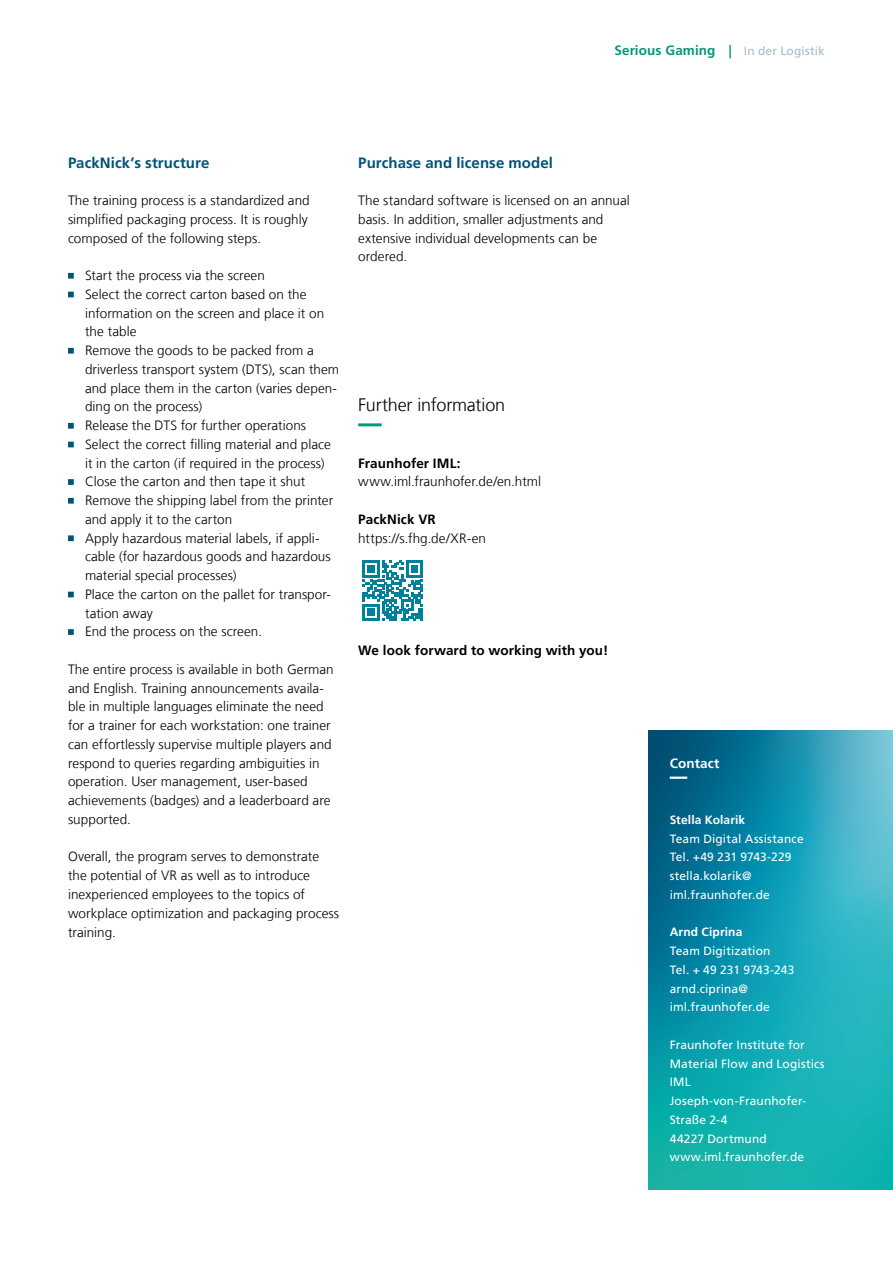
<style>
.page{position:relative;width:893px;height:1263px;background:#fff}
.page>*{position:absolute;margin:0;border:0;box-sizing:border-box;transform-origin:0 0}
.t1{font:300 18px "Frutiger LT Com";letter-spacing:-.01em;color:#000}
.t2{font:700 15px "Frutiger LT Com";letter-spacing:.005em;color:#005478}
.t3{font:300 13.5px/18.8px "Frutiger LT Com";letter-spacing:.005em;color:#000}
.t4{font:700 13.5px "Frutiger LT Com";letter-spacing:.005em;color:#000}
.t5{font:700 13.5px "Frutiger LT Com";letter-spacing:.01em;color:#009879}
.t6{font:700 13.5px "Frutiger LT Com";letter-spacing:.01em;color:#fff}
.t7{font:12px/18.8px "Frutiger LT Com";letter-spacing:.01em;color:#fff}
.t8{font:700 12px "Frutiger LT Com";letter-spacing:.01em;color:#fff}
.s1{font-weight:400;font-size:12px;color:#a5bcca}
</style>
<div class="page">
<img style="left:648px;top:730px;width:245px;height:459px">
<svg style="left:68px;top:273px;width:6px;height:6px"></svg>
<svg style="left:68px;top:292px;width:6px;height:5px"></svg>
<svg style="left:68px;top:348px;width:6px;height:6px"></svg>
<svg style="left:68px;top:423px;width:6px;height:6px"></svg>
<svg style="left:68px;top:442px;width:6px;height:5px"></svg>
<svg style="left:68px;top:479px;width:6px;height:6px"></svg>
<svg style="left:68px;top:498px;width:6px;height:6px"></svg>
<svg style="left:68px;top:535px;width:6px;height:6px"></svg>
<svg style="left:68px;top:592px;width:6px;height:5px"></svg>
<svg style="left:68px;top:629px;width:6px;height:6px"></svg>
<svg style="left:358px;top:423px;width:24px;height:3px"></svg>
<svg style="left:670px;top:776px;width:155px;height:3px"></svg>
<svg style="left:363px;top:560px;width:60px;height:61px"></svg>
<p class="t5" style="left:614px;top:42px;width:212px">Serious Gaming | <span class="s1">In der Logistik</span></p>
<p class="t2" style="left:68px;top:154px;width:143px">PackNick’s structure</p>
<p class="t3" style="left:68px;top:191px;width:243px">The training process is a standardized and simplified packaging process. It is roughly composed of the following steps.</p>
<p class="t3" style="left:85px;top:266px;width:256px">Start the process via the screen<br>Select the correct carton based on the information on the screen and place it on the table<br>Remove the goods to be packed from a driverless transport system (DTS), scan them and place them in the carton (varies depen&shy;ding on the process)<br>Release the DTS for further operations Select the correct filling material and place it in the carton (if required in the process)<br>Close the carton and then tape it shut Remove the shipping label from the printer and apply it to the carton<br>Apply hazardous material labels, if appli&shy;cable (for hazardous goods and hazardous material special processes)<br>Place the carton on the pallet for transpor&shy;tation away<br>End the process on the screen.</p>
<p class="t3" style="left:68px;top:660px;width:267px">The entire process is available in both German and English. Training announcements availa&shy;ble in multiple languages eliminate the need for a trainer for each workstation: one trainer can effortlessly supervise multiple players and respond to queries regarding ambiguities in operation. User management, user-based achievements (badges) and a leaderboard are supported.</p>
<p class="t3" style="left:68px;top:847px;width:273px">Overall, the program serves to demonstrate the potential of VR as well as to introduce inexperienced employees to the topics of workplace optimization and packaging process training.</p>
<p class="t2" style="left:358px;top:154px;width:196px">Purchase and license model</p>
<p class="t3" style="left:358px;top:191px;width:273px">The standard software is licensed on an annual basis. In addition, smaller adjustments and extensive individual developments can be ordered.</p>
<h1 class="t1" style="left:358px;top:395px;width:148px">Further information</h1>
<p class="t4" style="left:358px;top:455px;width:104px">Fraunhofer IML:</p>
<p class="t3" style="left:358px;top:472px;width:184px">www.iml.fraunhofer.de/en.html</p>
<p class="t4" style="left:358px;top:511px;width:79px">PackNick VR</p>
<p class="t3" style="left:358px;top:529px;width:129px">https://s.fhg.de/XR-en</p>
<p class="t4" style="left:358px;top:642px;width:252px">We look forward to working with you!</p>
<p class="t6" style="left:670px;top:755px;width:51px">Contact</p>
<p class="t8" style="left:670px;top:813px;width:77px">Stella Kolarik</p>
<p class="t7" style="left:670px;top:829px;width:135px">Team Digital Assistance<br>Tel. +49 231 9743-229 stella.kolarik@ iml.fraunhofer.de</p>
<p class="t8" style="left:670px;top:925px;width:74px">Arnd Ciprina</p>
<p class="t7" style="left:670px;top:942px;width:126px">Team Digitization<br>Tel. + 49 231 9743-243 arnd.ciprina@ iml.fraunhofer.de</p>
<p class="t7" style="left:670px;top:1035px;width:156px">Fraunhofer Institute for<br>Material Flow and Logistics<br>IML<br>Joseph-von-Fraunhofer-<br>Straße 2-4<br>44227 Dortmund www.iml.fraunhofer.de</p>
</div>
